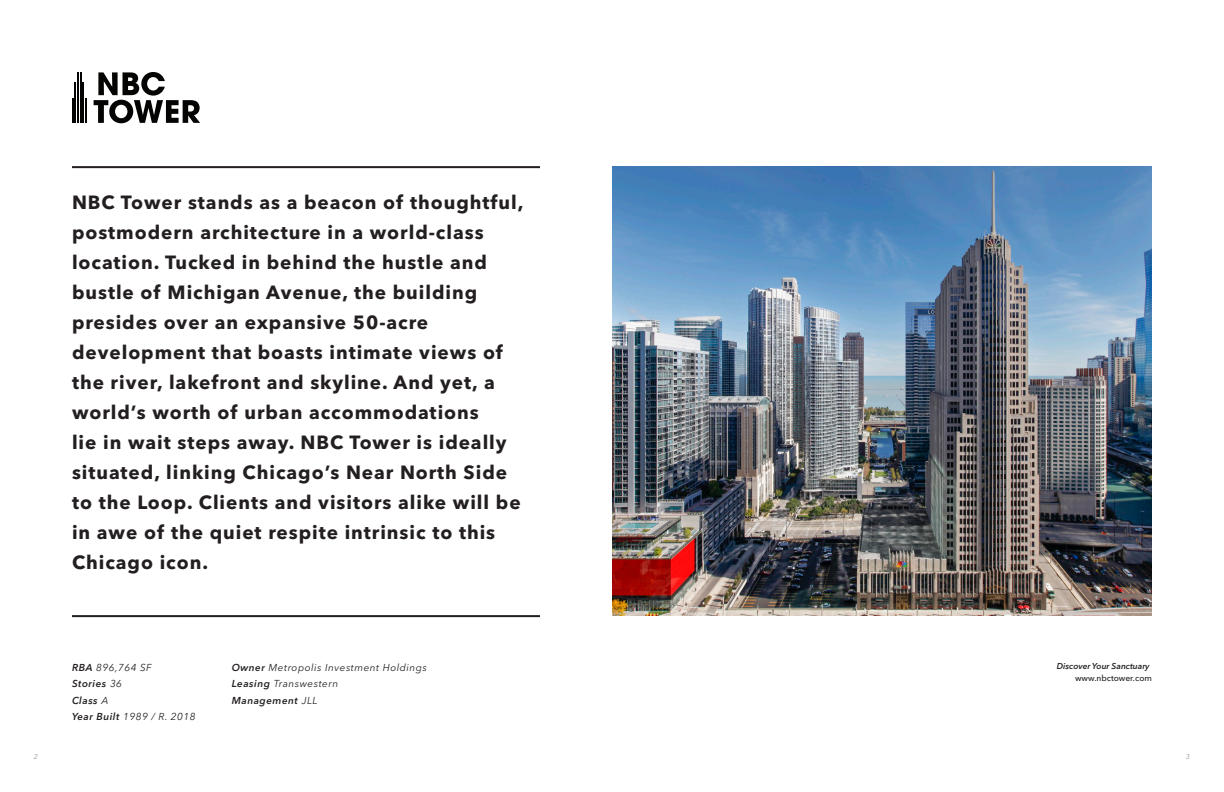
<style>
.page{position:relative;width:1224px;height:792px;background:#fff}
.page>*{position:absolute;margin:0;border:0;box-sizing:border-box;transform-origin:0 0}
.t1{font:700 19px/30px "Avenir Next LT Pro";letter-spacing:.05em;color:#231f20}
.t2{font:italic 10px "Avenir Next LT Pro";letter-spacing:.05em;color:#231f20}
.t3{font:italic 600 10px "Avenir Next LT Pro";letter-spacing:.05em;color:#231f20}
.t4{font:italic 600 8.5px "Avenir Next LT Pro";color:#231f20}
.t5{font:500 8.5px "Avenir Next LT Pro";color:#231f20}
.t6{font:italic 7px "Avenir Next LT Pro";color:#939598}
.s1{font-weight:600}
.s2{font-weight:400}
</style>
<div class="page">
<hr style="left:72px;top:615px;width:468px;height:2px;background:#231f20">
<hr style="left:72px;top:166px;width:468px;height:2px;background:#231f20">
<img style="left:612px;top:166px;width:540px;height:450px">
<hr style="left:75px;top:82px;width:1px;height:41px;background:#040503">
<svg style="left:72px;top:98px;width:1px;height:25px"></svg>
<hr style="left:83px;top:82px;width:1px;height:41px;background:#040503">
<hr style="left:85px;top:98px;width:2px;height:25px;background:#040503">
<hr style="left:80px;top:72px;width:1px;height:51px;background:#040503">
<hr style="left:77px;top:72px;width:2px;height:51px;background:#040503">
<svg style="left:94px;top:72px;width:106px;height:51px"></svg>
<p class="t1" style="left:72px;top:187px;width:453px">NBC Tower stands as a beacon of thoughtful, postmodern architecture in a world-class location. Tucked in behind the hustle and bustle of Michigan Avenue, the building presides over an expansive 50-acre development that boasts intimate views of the river, lakefront and skyline. And yet, a world’s worth of urban accommodations<br>lie in wait steps away. NBC Tower is ideally situated, linking Chicago’s Near North Side to the Loop. Clients and visitors alike will be in awe of the quiet respite intrinsic to this Chicago icon.</p>
<p class="t2" style="left:72px;top:661px;width:81px"><span class="s1">RBA</span> 896,764 SF</p>
<p class="t3" style="left:72px;top:678px;width:52px">Stories <span class="s2">36</span></p>
<p class="t3" style="left:72px;top:694px;width:38px">Class <span class="s2">A</span></p>
<p class="t2" style="left:72px;top:711px;width:125px"><span class="s1">Year Built</span> 1989 / R. 2018</p>
<p class="t2" style="left:232px;top:661px;width:197px"><span class="s1">Owner</span> Metropolis Investment Holdings</p>
<p class="t2" style="left:232px;top:678px;width:108px"><span class="s1">Leasing</span> Transwestern</p>
<p class="t3" style="left:232px;top:694px;width:87px">Management <span class="s2">JLL</span></p>
<p class="t4" style="left:1057px;top:661px;width:94px">Discover Your Sanctuary</p>
<p class="t5" style="left:1075px;top:673px;width:78px">www.nbctower.com</p>
<p class="t6" style="left:34px;top:752px;width:6px">2</p>
<p class="t6" style="left:1186px;top:752px;width:6px">3</p>
</div>
